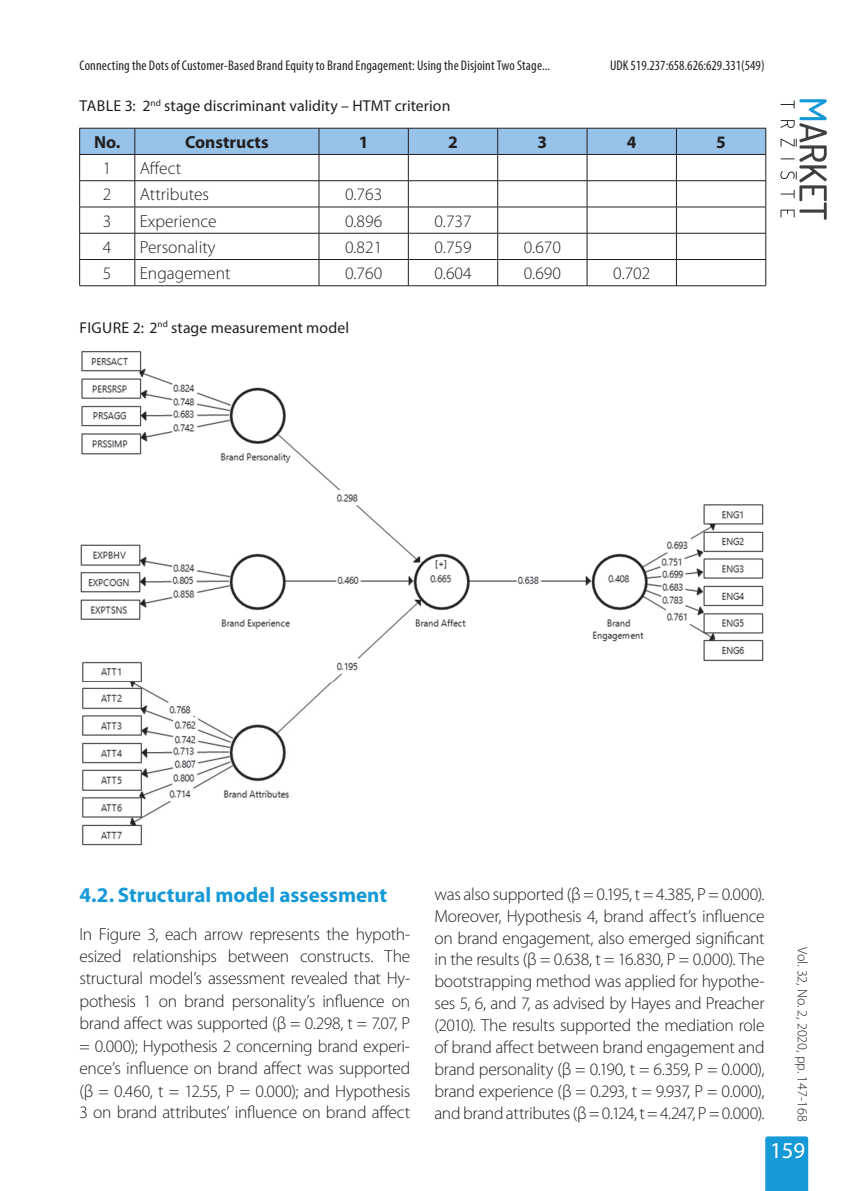
<style>
.page{position:relative;width:844px;height:1191px;background:#fff}
.page>*{position:absolute;margin:0;border:0;box-sizing:border-box;transform-origin:0 0}
.t1{font:22.75px "Myriad Pro";color:#fff}
.t2{font:700 21px "Myriad Pro";color:#169ad7}
.t3{font:300 17.5px/21.9px "Myriad Pro";letter-spacing:-.005em;color:#231f20;text-align:justify}
.t4{font:700 17.5px "Myriad Pro";color:#231f20}
.t5{font:15.75px "Myriad Pro";letter-spacing:.005em;color:#231f20}
.t6{font:condensed 14px "Myriad Pro";letter-spacing:.01em;color:#231f20}
.t7{font:300 14px "Myriad Pro";color:#231f20}
</style>
<div class="page">
<svg style="left:780px;top:99px;width:46px;height:121px"></svg>
<div style="left:765px;top:1136px;width:43px;height:55px;background:#169ad7"></div>
<svg style="left:79px;top:128px;width:687px;height:157px"></svg>
<hr style="left:79px;top:285px;width:686px;height:1px;background:#231f20">
<img style="left:80px;top:351px;width:684px;height:495px">
<p class="t6" style="left:79px;top:60px;width:472px">Connecting the Dots of Customer-Based Brand Equity to Brand Engagement: Using the Disjoint Two Stage...</p>
<p class="t6" style="left:610px;top:60px;width:156px">UDK 519.237:658.626:629.331(549)</p>
<p class="t5" style="left:80px;top:100px;width:372px">TABLE 3: 2<sup>nd</sup> stage discriminant validity – HTMT criterion</p>
<p class="t4" style="left:94px;top:135px;width:28px">No.</p>
<p class="t4" style="left:185px;top:135px;width:85px">Constructs</p>
<p class="t4" style="left:359px;top:135px;width:11px">1</p>
<p class="t4" style="left:448px;top:135px;width:11px">2</p>
<p class="t4" style="left:537px;top:135px;width:11px">3</p>
<p class="t4" style="left:626px;top:135px;width:11px">4</p>
<p class="t4" style="left:716px;top:135px;width:11px">5</p>
<p class="t3" style="left:103px;top:159px;width:10px">1</p>
<p class="t3" style="left:140px;top:159px;width:43px">Affect</p>
<p class="t3" style="left:103px;top:185px;width:10px">2</p>
<p class="t3" style="left:140px;top:185px;width:71px">Attributes</p>
<p class="t3" style="left:345px;top:185px;width:39px">0.763</p>
<p class="t3" style="left:103px;top:212px;width:10px">3</p>
<p class="t3" style="left:140px;top:212px;width:78px">Experience</p>
<p class="t3" style="left:345px;top:212px;width:39px">0.896</p>
<p class="t3" style="left:434px;top:212px;width:39px">0.737</p>
<p class="t3" style="left:103px;top:238px;width:10px">4</p>
<p class="t3" style="left:140px;top:238px;width:77px">Personality</p>
<p class="t3" style="left:345px;top:238px;width:39px">0.821</p>
<p class="t3" style="left:434px;top:238px;width:39px">0.759</p>
<p class="t3" style="left:523px;top:238px;width:39px">0.670</p>
<p class="t3" style="left:103px;top:264px;width:10px">5</p>
<p class="t3" style="left:140px;top:264px;width:92px">Engagement</p>
<p class="t3" style="left:345px;top:264px;width:39px">0.760</p>
<p class="t3" style="left:434px;top:264px;width:39px">0.604</p>
<p class="t3" style="left:523px;top:264px;width:39px">0.690</p>
<p class="t3" style="left:613px;top:264px;width:39px">0.702</p>
<p class="t5" style="left:80px;top:321px;width:271px">FIGURE 2: 2<sup>nd</sup> stage measurement model</p>
<p class="t2" style="left:79px;top:887px;width:309px">4.2. Structural model assessment</p>
<p class="t3" style="left:79px;top:924px;width:332px;line-height:22.4px">In Figure 3, each arrow represents the hypoth&shy;esized relationships between constructs. The structural model’s assessment revealed that Hy&shy;pothesis 1 on brand personality’s influence on brand affect was supported (β = 0.298, t = 7.07, P = 0.000); Hypothesis 2 concerning brand experi&shy;ence’s influence on brand affect was supported (β = 0.460, t = 12.55, P = 0.000); and Hypothesis 3 on brand attributes’ influence on brand affect</p>
<p class="t3" style="left:434px;top:884px;width:332px">was also supported (β = 0.195, t = 4.385, P = 0.000).<br>Moreover, Hypothesis 4, brand affect’s influence on brand engagement, also emerged significant in the results (β = 0.638, t = 16.830, P = 0.000). The bootstrapping method was applied for hypothe&shy;ses 5, 6, and 7, as advised by Hayes and Preacher (2010). The results supported the mediation role of brand affect between brand engagement and brand personality (β = 0.190, t = 6.359, P = 0.000), brand experience (β = 0.293, t = 9.937, P = 0.000), and brand attributes (β = 0.124, t = 4.247, P = 0.000).</p>
<p class="t7" style="left:807px;top:947px;width:176px;rotate:90deg">Vol. 32, No. 2, 2020, pp. 147-168</p>
<h1 class="t1" style="left:770px;top:1142px;width:37px">159</h1>
</div>
